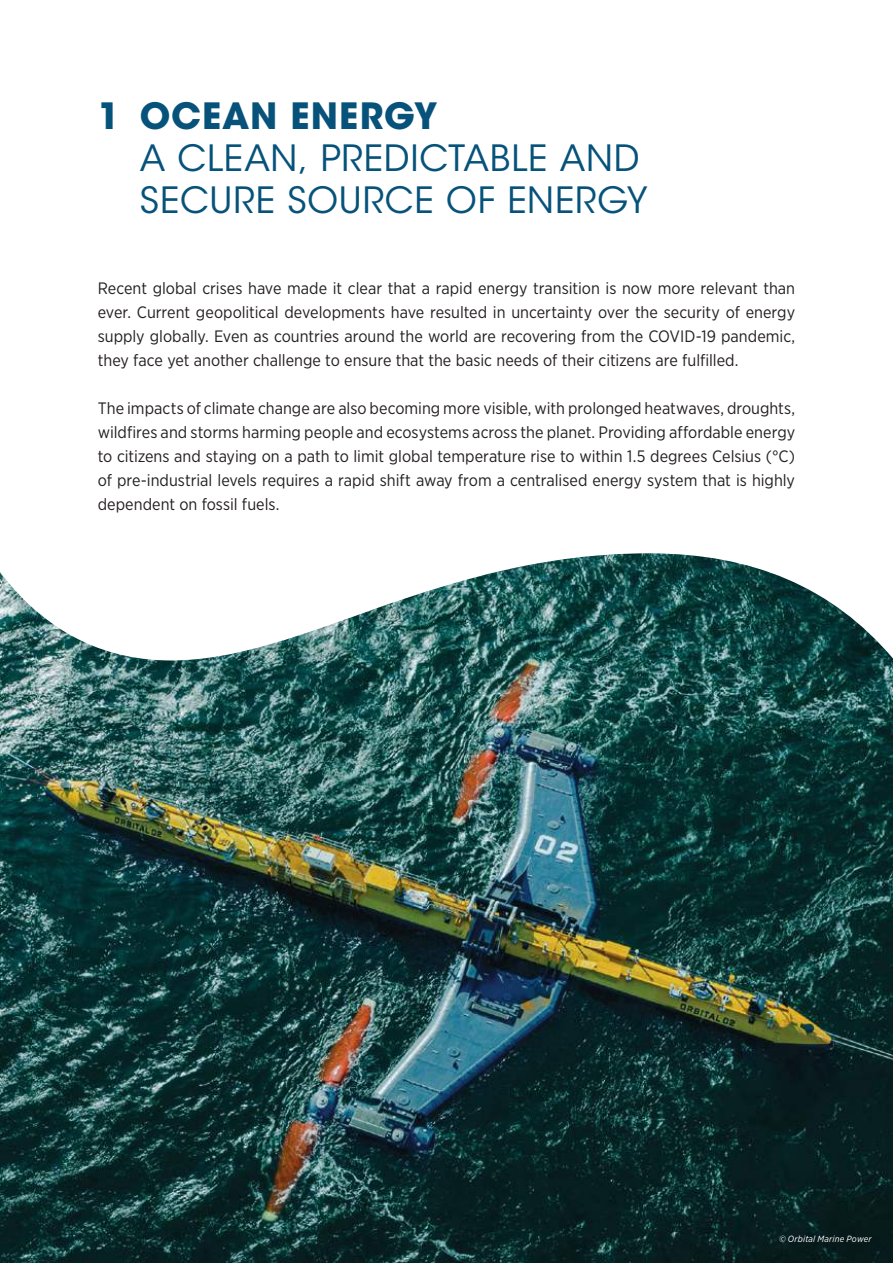
<style>
.page{position:relative;width:893px;height:1263px;background:#fff}
.page>*{position:absolute;margin:0;border:0;box-sizing:border-box;transform-origin:0 0}
.t1{font:36px/42px "ITC Avant Garde Std";letter-spacing:.02em;color:#06527a}
.t2{font:700 36px "ITC Avant Garde Std";letter-spacing:.025em;color:#06527a}
.t3{font:16.5px/24px "Gotham Narrow";color:#241f1f;text-align:justify}
.t4{font:italic 9px "Gotham Narrow";letter-spacing:.02em;color:#fff}
</style>
<div class="page">
<img style="left:0;top:553px;width:893px;height:710px">
<h1 class="t2" style="left:98px;top:92px;width:341px">1 OCEAN ENERGY</h1>
<h1 class="t1" style="left:140px;top:137px;width:510px">A CLEAN, PREDICTABLE AND<br>SECURE SOURCE OF ENERGY</h1>
<p class="t3" style="left:98px;top:276px;width:699px">Recent global crises have made it clear that a rapid energy transition is now more relevant than ever. Current geopolitical developments have resulted in uncertainty over the security of energy supply globally. Even as countries around the world are recovering from the COVID-19 pandemic, they face yet another challenge to ensure that the basic needs of their citizens are fulfilled.</p>
<p class="t3" style="left:98px;top:396px;width:699px">The impacts of climate change are also becoming more visible, with prolonged heatwaves, droughts, wildfires and storms harming people and ecosystems across the planet. Providing affordable energy to citizens and staying on a path to limit global temperature rise to within 1.5 degrees Celsius (°C) of pre-industrial levels requires a rapid shift away from a centralised energy system that is highly dependent on fossil fuels.</p>
<p class="t4" style="left:779px;top:1233px;width:94px">© Orbital Marine Power</p>
</div>
